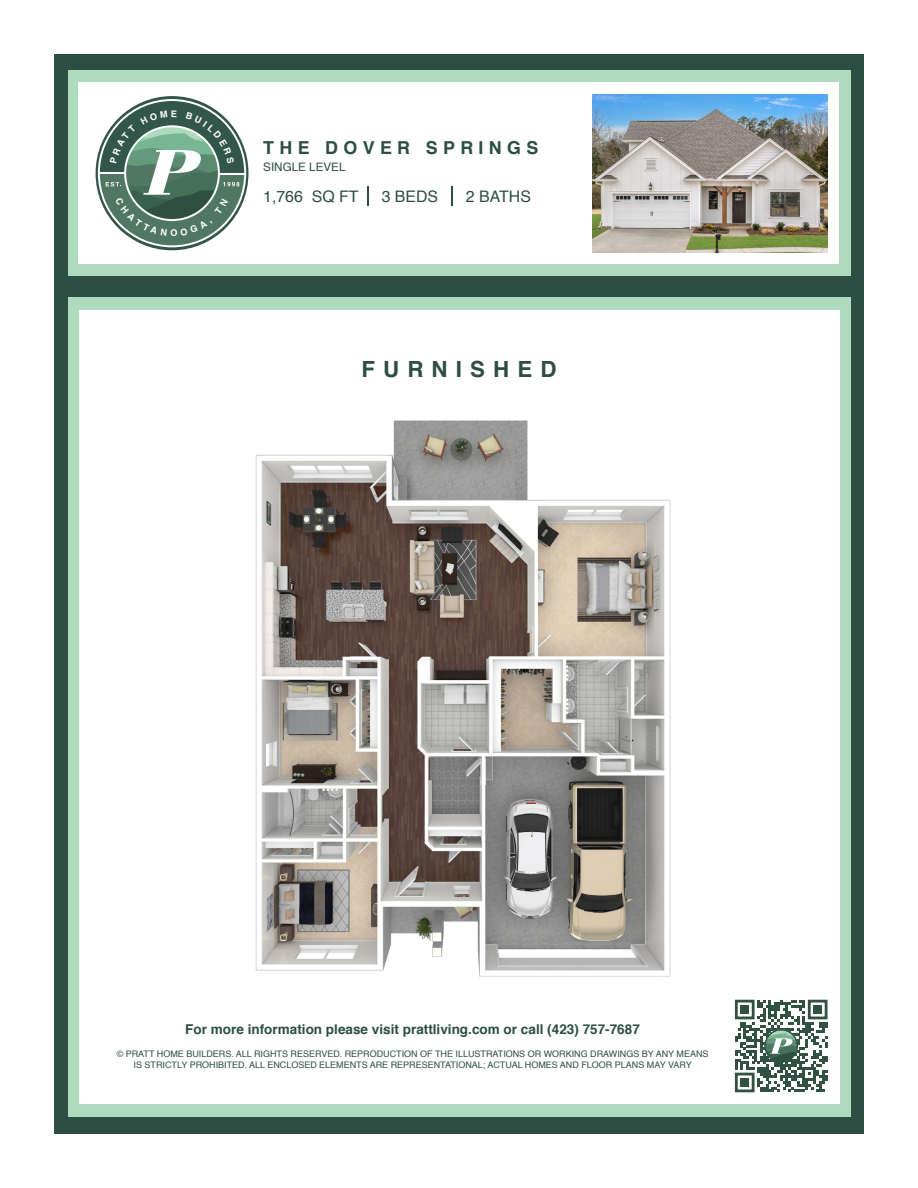
<style>
.page{position:relative;width:918px;height:1188px;background:#fff}
.page>*{position:absolute;margin:0;border:0;box-sizing:border-box;transform-origin:0 0}
.t1{font:700 22.35px "Helvetica";letter-spacing:.365em;color:#2d4e42}
.t2{font:700 17.85px "Helvetica";letter-spacing:.3em;color:#2d4e42}
.t3{font:15.9px "Helvetica";color:#2d4e42}
.t4{font:700 13.5px "Helvetica";color:#2d4e42}
.t5{font:11.7px "Helvetica";color:#2d4e42}
.t6{font:9px/10.8px "Helvetica";color:#2d4e42;text-align:center}
</style>
<div class="page">
<div style="left:54px;top:54px;width:810px;height:1080px;background:#2d4e42"></div>
<div style="left:68px;top:297px;width:782px;height:820px;background:#aedbbe"></div>
<div style="left:68px;top:71px;width:782px;height:205px;background:#aedbbe"></div>
<div style="left:79px;top:310px;width:760px;height:794px;background:#fff"></div>
<div style="left:79px;top:82px;width:760px;height:182px;background:#fff"></div>
<img style="left:255px;top:420px;width:416px;height:557px">
<svg style="left:735px;top:1000px;width:93px;height:92px"></svg>
<hr style="left:367px;top:186px;width:2px;height:20px;background:#2d4e42">
<hr style="left:451px;top:186px;width:2px;height:20px;background:#2d4e42">
<img style="left:592px;top:94px;width:236px;height:158px">
<svg style="left:98px;top:96px;width:148px;height:155px"></svg>
<p class="t2" style="left:263px;top:133px;width:277px">THE DOVER SPRINGS</p>
<p class="t5" style="left:263px;top:157px;width:84px">SINGLE LEVEL</p>
<p class="t3" style="left:263px;top:184px;width:97px">1,766 SQ FT</p>
<p class="t3" style="left:382px;top:184px;width:58px">3 BEDS</p>
<p class="t3" style="left:466px;top:184px;width:67px">2 BATHS</p>
<p class="t1" style="left:361px;top:352px;width:197px">FURNISHED</p>
<p class="t4" style="left:185px;top:1019px;width:456px">For more information please visit prattliving.com or call (423) 757-7687</p>
<p class="t6" style="left:117px;top:1049px;width:593px">© PRATT HOME BUILDERS. ALL RIGHTS RESERVED. REPRODUCTION OF THE ILLUSTRATIONS OR WORKING DRAWINGS BY ANY MEANS<br>IS STRICTLY PROHIBITED. ALL ENCLOSED ELEMENTS ARE REPRESENTATIONAL; ACTUAL HOMES AND FLOOR PLANS MAY VARY</p>
</div>
